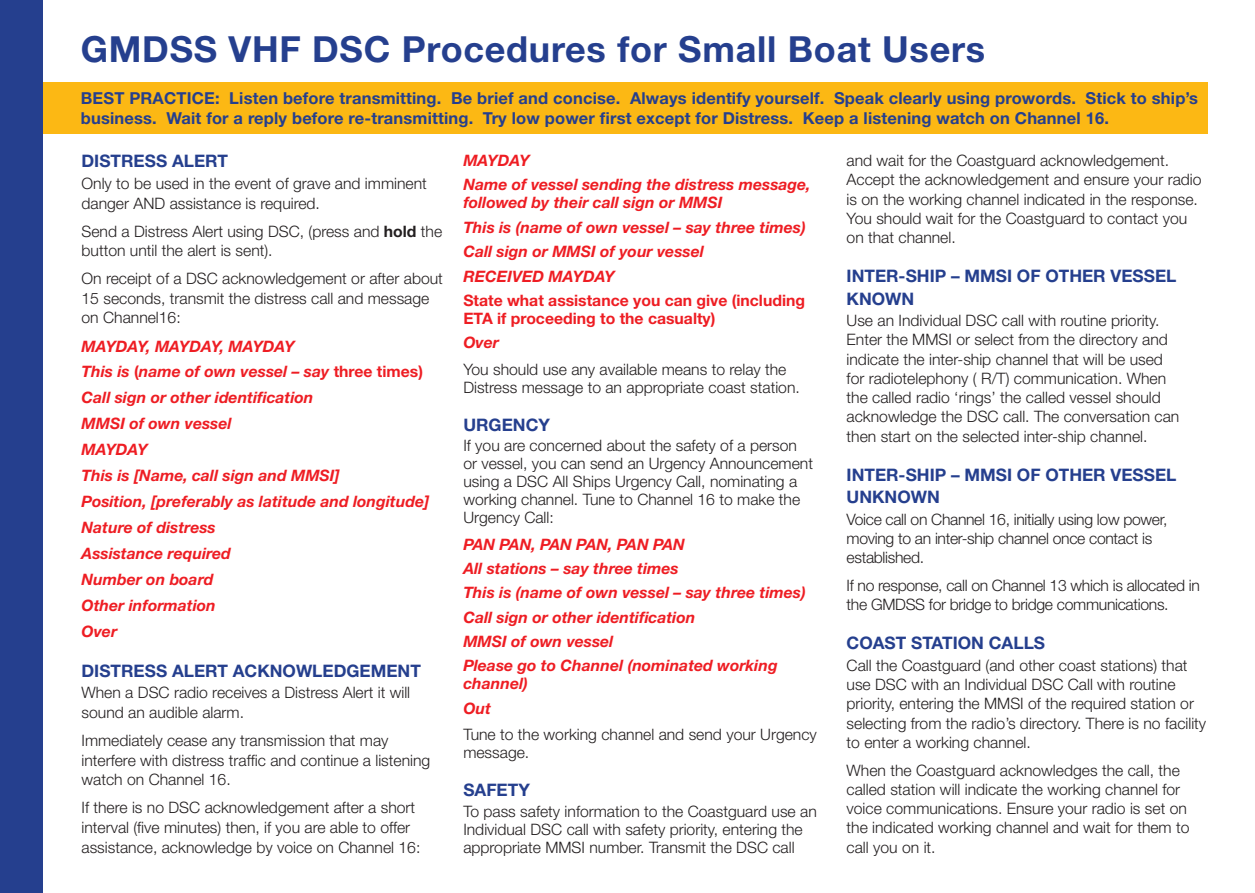
<style>
.page{position:relative;width:1255px;height:893px;background:#fff}
.page>*{position:absolute;margin:0;border:0;box-sizing:border-box;transform-origin:0 0}
.t1{font:700 36px "Helvetica Neue";letter-spacing:.02em;color:#253f8e}
.t2{font:700 17.25px/22.2px "Helvetica Neue";color:#253f8e}
.t3{font:700 16.5px/19.8px "Helvetica Neue";letter-spacing:.01em;color:#253f8e}
.t4{font:300 15.75px/19.2px "Helvetica Neue";color:#231f20}
.t5{font:italic 700 15.75px/26px "Helvetica Neue";color:#ee1d23}
.t6{font:300 15.75px/19.2px "Helvetica Neue";letter-spacing:-.02em;color:#231f20}
.t7{font:700 15.75px/18px "Helvetica Neue";color:#ee1d23}
.s1{font-weight:700}
.s2{font-style:normal}
</style>
<div class="page">
<div style="left:43px;top:83px;width:1165px;height:51px;background:#fcb814"></div>
<div style="left:0;top:0;width:43px;height:893px;background:#253f8e"></div>
<h1 class="t1" style="left:81px;top:27px;width:905px">GMDSS VHF DSC Procedures for Small Boat Users</h1>
<p class="t3" style="left:81px;top:88px;width:1118px">BEST PRACTICE: Listen before transmitting. Be brief and concise. Always identify yourself. Speak clearly using prowords. Stick to ship’s business. Wait for a reply before re-transmitting. Try low power frst except for Distress. Keep a listening watch on Channel 16.</p>
<h4 class="t2" style="left:81px;top:150px;width:148px">DISTRESS ALERT</h4>
<p class="t4" style="left:81px;top:173px;width:347px;line-height:19.6px">Only to be used in the event of grave and imminent danger AND assistance is required.</p>
<p class="t4" style="left:81px;top:221px;width:362px;line-height:19.6px">Send a Distress Alert using DSC, (press and <span class="s1">hold</span> the button until the alert is sent).</p>
<p class="t4" style="left:81px;top:268px;width:363px;line-height:19.6px">On receipt of a DSC acknowledgement or after about<br>15 seconds, transmit the distress call and message on Channel16:</p>
<p class="t5" style="left:81px;top:333px;width:349px">MAYDAY, MAYDAY, MAYDAY<br>This is <span class="s2">(</span>name of own vessel – say <span class="s2">three times)<br></span>Call sign or other identifcation<br>MMSI of own vessel<br>MAYDAY<br>This is [Name, call sign and MMSI]<br>Position, [preferably as latitude and longitude]<br>Nature of distress<br>Assistance required<br>Number on board<br>Other information<br>Over</p>
<h4 class="t2" style="left:81px;top:659px;width:341px">DISTRESS ALERT ACKNOWLEDGEMENT</h4>
<p class="t4" style="left:81px;top:683px;width:330px;line-height:19.6px">When a DSC radio receives a Distress Alert it will sound an audible alarm.</p>
<p class="t4" style="left:81px;top:730px;width:350px;line-height:19.6px">Immediately cease any transmission that may interfere with distress traffc and continue a listening watch on Channel 16.</p>
<p class="t4" style="left:81px;top:798px;width:340px;line-height:19.6px">If there is no DSC acknowledgement after a short interval (fve minutes) then, if you are able to offer assistance, acknowledge by voice on Channel 16:</p>
<p class="t4" style="left:846px;top:151px;width:356px">and wait for the Coastguard acknowledgement.<br>Accept the acknowledgement and ensure your radio is on the working channel indicated in the response.<br>You should wait for the Coastguard to contact you on that channel.</p>
<h4 class="t2" style="left:846px;top:265px;width:331px">INTER-SHIP – MMSI OF OTHER VESSEL<br>KNOWN</h4>
<p class="t4" style="left:846px;top:311px;width:334px">Use an Individual DSC call with routine priority.<br>Enter the MMSI or select from the directory and indicate the inter-ship channel that will be used for radiotelephony ( R/T) communication. When the called radio ‘rings’ the called vessel should acknowledge the DSC call. The conversation can then start on the selected inter-ship channel.</p>
<h4 class="t2" style="left:846px;top:463px;width:331px">INTER-SHIP – MMSI OF OTHER VESSEL<br>UNKNOWN</h4>
<p class="t6" style="left:846px;top:509px;width:322px">Voice call on Channel 16, initially using low power, moving to an inter-ship channel once contact is established.</p>
<p class="t6" style="left:846px;top:575px;width:355px">If no response, call on Channel 13 which is allocated in the GMDSS for bridge to bridge communications.</p>
<h4 class="t2" style="left:846px;top:632px;width:200px">COAST STATION CALLS</h4>
<p class="t4" style="left:846px;top:655px;width:361px">Call the Coastguard (and other coast stations) that use DSC with an Individual DSC Call with routine priority, entering the MMSI of the required station or selecting from the radio’s directory. There is no facility to enter a working channel.</p>
<p class="t4" style="left:846px;top:760px;width:344px">When the Coastguard acknowledges the call, the called station will indicate the working channel for voice communications. Ensure your radio is set on the indicated working channel and wait for them to call you on it.</p>
<p class="t5" style="left:463px;top:147px;width:68px">MAYDAY</p>
<p class="t5" style="left:463px;top:175px;width:349px;line-height:18px">Name of vessel sending the distress message, followed by their call sign or MMSI</p>
<p class="t5" style="left:463px;top:215px;width:344px;line-height:24.5px">This is (name of own vessel – say three times)<br>Call sign or MMSI of your vessel<br>RECEIVED MAYDAY</p>
<p class="t7" style="left:463px;top:291px;width:343px">State what assistance you can give (including<br>ETA if proceeding to the casualty)</p>
<p class="t5" style="left:463px;top:329px;width:37px">Over</p>
<p class="t4" style="left:463px;top:360px;width:338px;line-height:18px">You should use any available means to relay the<br>Distress message to an appropriate coast station.</p>
<h4 class="t2" style="left:463px;top:413px;width:88px">URGENCY</h4>
<p class="t4" style="left:463px;top:436px;width:351px;line-height:18px">If you are concerned about the safety of a person or vessel, you can send an Urgency Announcement using a DSC All Ships Urgency Call, nominating a working channel. Tune to Channel 16 to make the Urgency Call:</p>
<p class="t5" style="left:463px;top:531px;width:344px;line-height:24.5px">PAN PAN, PAN PAN, PAN PAN<br>All stations – say three times<br>This is (name of own vessel – say three times)<br>Call sign or other identifcation<br>MMSI of own vessel<br>Please go to Channel (nominated working</p>
<p class="t5" style="left:463px;top:670px;width:66px">channel)</p>
<p class="t5" style="left:463px;top:695px;width:29px">Out</p>
<p class="t4" style="left:463px;top:725px;width:355px;line-height:18px">Tune to the working channel and send your Urgency message.</p>
<h4 class="t2" style="left:463px;top:779px;width:68px">SAFETY</h4>
<p class="t4" style="left:463px;top:802px;width:355px;line-height:18px">To pass safety information to the Coastguard use an<br>Individual DSC call with safety priority, entering the appropriate MMSI number. Transmit the DSC call</p>
</div>
